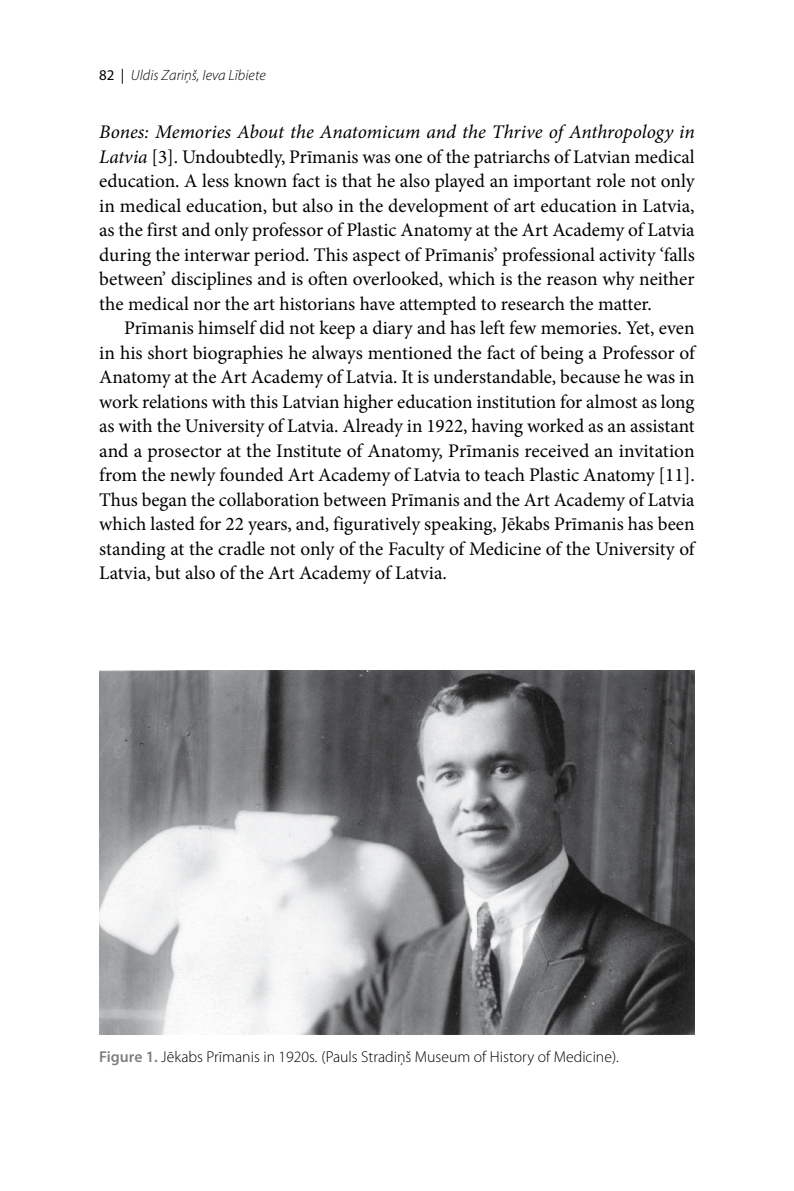
<style>
.page{position:relative;width:794px;height:1191px;background:#fff}
.page>*{position:absolute;margin:0;border:0;box-sizing:border-box;transform-origin:0 0}
.t1{font:19.25px/24.5px "Minion Pro";color:#000;text-align:justify}
.t2{font:300 15.75px "Myriad Pro";color:#000}
.t3{font:italic 300 14.88px "Myriad Pro";letter-spacing:.005em;color:#000}
.s1{font-weight:400;font-style:normal}
.s2{font-style:italic}
.s3{font-weight:600;color:#808080}
</style>
<div class="page">
<img style="left:99px;top:670px;width:595px;height:364px">
<p class="t3" style="left:99px;top:66px;width:168px"><span class="s1">82 |</span> Uldis Zariņš, Ieva Lībiete</p>
<p class="t1" style="left:99px;top:120px;width:597px"><span class="s2">Bones: Memories About the Anatomicum and the Thrive of Anthropology in Latvia</span> [3]. Undoubtedly, Prīmanis was one of the patriarchs of Latvian medical education. A less known fact is that he also played an important role not only in medical education, but also in the development of art education in Latvia, as the first and only professor of Plastic Anatomy at the Art Academy of Latvia during the interwar period. This aspect of Prīmanis’ professional activity ‘falls between’ disciplines and is often overlooked, which is the reason why neither the medical nor the art historians have attempted to research the matter.</p>
<p class="t1" style="left:99px;top:316px;width:597px;text-indent:25px">Prīmanis himself did not keep a diary and has left few memories. Yet, even in his short biographies he always mentioned the fact of being a Professor of Anatomy at the Art Academy of Latvia. It is understandable, because he was in work relations with this Latvian higher education institution for almost as long as with the University of Latvia. Already in 1922, having worked as an assistant and a prosector at the Institute of Anatomy, Prīmanis received an invitation from the newly founded Art Academy of Latvia to teach Plastic Anatomy [11].<br>Thus began the collaboration between Prīmanis and the Art Academy of Latvia which lasted for 22 years, and, figuratively speaking, Jēkabs Prīmanis has been standing at the cradle not only of the Faculty of Medicine of the University of Latvia, but also of the Art Academy of Latvia.</p>
<p class="t2" style="left:99px;top:1048px;width:521px"><span class="s3">Figure 1.</span> Jēkabs Prīmanis in 1920s<span class="s2">.</span> (Pauls Stradiņš Museum of History of Medicine).</p>
</div>
